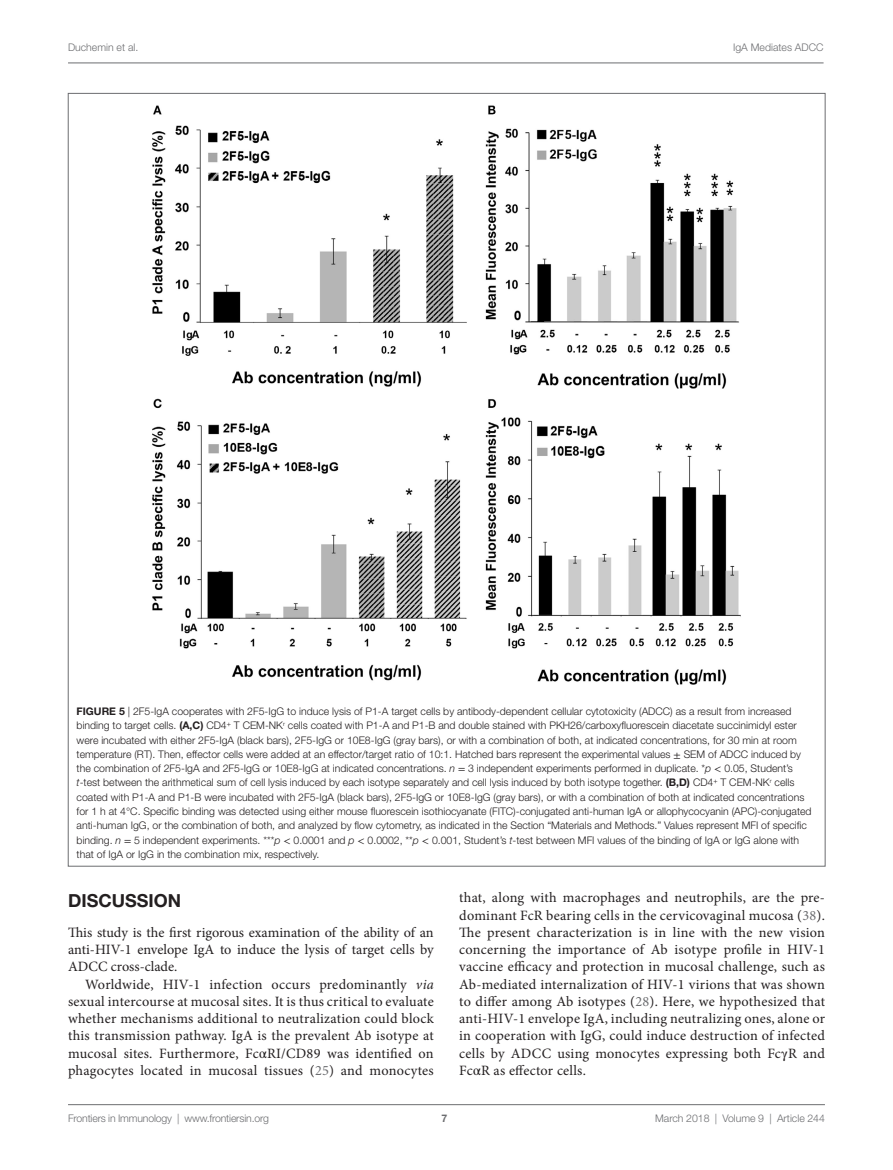
<style>
.page{position:relative;width:893px;height:1170px;background:#fff}
.page>*{position:absolute;margin:0;border:0;box-sizing:border-box;transform-origin:0 0}
.t1{font:700 18px "Helvetica Neue LT Std";color:#231f20}
.t2{font:14.25px/17.2px "Minion Pro";letter-spacing:.01em;color:#231f20;text-align:justify}
.t3{font:300 10.5px/14.2px "Helvetica Neue LT Std";color:#231f20}
.t4{font:300 10.5px "Helvetica Neue LT Std";color:#6c6d70}
.t5{font:700 10.5px "Helvetica Neue LT Std";color:#6c6d70}
.s1{font-weight:700}
.s2{font-family:"STIX General";font-weight:400}
.s3{font-style:italic}
.s4{font-family:"STIX General"}
.s5{color:#6c6d70}
</style>
<div class="page">
<img style="left:152px;top:105px;width:589px;height:580px">
<hr style="left:68px;top:1104px;width:757px;height:1px;background:#6c6d70">
<hr style="left:68px;top:63px;width:756px;height:1px;background:#6c6d70">
<p class="t4" style="left:68px;top:41px;width:72px">Duchemin et al.</p>
<p class="t4" style="left:733px;top:41px;width:92px">IgA Mediates ADCC</p>
<p class="t3" style="left:77px;top:704px;width:736px"><span class="s1">FIG URE 5</span> | 2F5-IgA cooperates with 2F5-IgG to induce lysis of P1-A target cells by antibody-dependent cellular cytotoxicity (ADCC) as a result from increased binding to target cells. <span class="s1">(A,C)</span> CD4<sup>+</sup> T CEM-NK<sup>r</sup> cells coated with P1-A and P1-B and double stained with PKH26/carboxyfluorescein diacetate succinimidyl ester were incubated with either 2F5-IgA (black bars), 2F5-IgG or 10E8-IgG (gray bars), or with a combination of both, at indicated concentrations, for 30 min at room temperature (RT). Then, effector cells were added at an effector/target ratio of 10:1. Hatched bars represent the experimental values <span class="s2">±</span> SEM of ADCC induced by the combination of 2F5-IgA and 2F5-IgG or 10E8-IgG at indicated concentrations. <span class="s3">n</span> <span class="s2">=</span> 3 independent experiments performed in duplicate. *<span class="s3">p</span> <span class="s2">&lt;</span> 0.05, Student’s <span class="s3">t</span>-test between the arithmetical sum of cell lysis induced by each isotype separately and cell lysis induced by both isotype together. <span class="s1">(B,D)</span> CD4<sup>+</sup> T CEM-NK<sup>r</sup> cells coated with P1-A and P1-B were incubated with 2F5-IgA (black bars), 2F5-IgG or 10E8-IgG (gray bars), or with a combination of both at indicated concentrations for 1 h at 4°C. Specific binding was detected using either mouse fluorescein isothiocyanate (FITC)-conjugated anti-human IgA or allophycocyanin (APC)-conjugated anti-human IgG, or the combination of both, and analyzed by flow cytometry, as indicated in the Section “Materials and Methods.” Values represent MFI of specific binding. <span class="s3">n</span> <span class="s2">=</span> 5 independent experiments. ***<span class="s3">p</span> <span class="s2">&lt;</span> 0.0001 and <span class="s3">p</span> <span class="s2">&lt;</span> 0.0002, **<span class="s3">p</span> <span class="s2">&lt;</span> 0.001, Student’s <span class="s3">t</span>-test between MFI values of the binding of IgA or IgG alone with that of IgA or IgG in the combination mix, respectively.</p>
<h1 class="t1" style="left:68px;top:889px;width:112px">DISCUSSION</h1>
<h2 class="t2" style="left:68px;top:923px;width:367px">This study is the first rigorous examination of the ability of an anti-HIV-1 envelope IgA to induce the lysis of target cells by ADCC cross-clade.</h2>
<p class="t2" style="left:68px;top:975px;width:367px;text-indent:17px">Worldwide, HIV-1 infection occurs predominantly <span class="s3">via </span>sexual intercourse at mucosal sites. It is thus critical to evaluate whether mechanisms additional to neutralization could block this transmission pathway. IgA is the prevalent Ab isotype at mucosal sites. Furthermore, Fc<span class="s4">α</span>RI/CD89 was identified on phagocytes located in mucosal tissues (<span class="s5">25</span>) and monocytes</p>
<p class="t2" style="left:459px;top:889px;width:367px">that, along with macrophages and neutrophils, are the pre&shy;dominant FcR bearing cells in the cervicovaginal mucosa (<span class="s5">38</span>).<br>The present characterization is in line with the new vision concerning the importance of Ab isotype profile in HIV-1 vaccine efficacy and protection in mucosal challenge, such as Ab-mediated internalization of HIV-1 virions that was shown to differ among Ab isotypes (<span class="s5">28</span>). Here, we hypothesized that anti-HIV-1 envelope IgA, including neutralizing ones, alone or in cooperation with IgG, could induce destruction of infected cells by ADCC using monocytes expressing both Fc<span class="s4">γ</span>R and Fc<span class="s4">α</span>R as effector cells.</p>
<p class="t4" style="left:68px;top:1111px;width:203px">Frontiers in Immunology | www.frontiersin.org</p>
<p class="t4" style="left:655px;top:1111px;width:171px">March 2018 | Volume 9 | Article 244</p>
<p class="t5" style="left:441px;top:1111px;width:7px">7</p>
</div>
